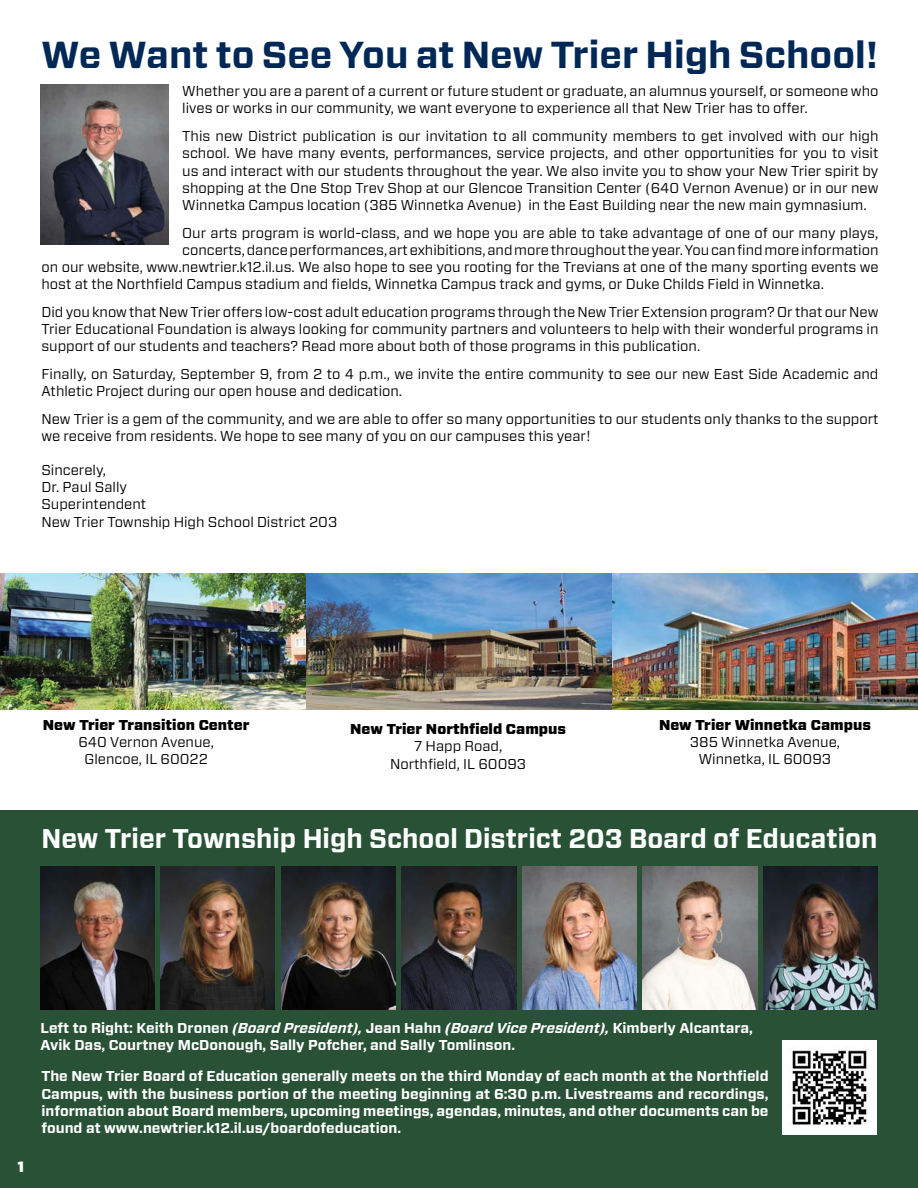
<style>
.page{position:relative;width:918px;height:1188px;background:#fff}
.page>*{position:absolute;margin:0;border:0;box-sizing:border-box;transform-origin:0 0}
.t1{font:700 37.5px "Vitesse Sans";color:#002856}
.t2{font:700 27px "Vitesse Sans";color:#fff}
.t3{font:900 15px "Vitesse Sans";color:#fff}
.t4{font:14.25px/17.1px "Vitesse Sans";color:#000}
.t5{font:700 14.25px/17.1px "Vitesse Sans";color:#fff}
.t6{font:900 14.25px "Vitesse Sans";color:#000}
.s1{font-style:italic}
</style>
<div class="page">
<div style="left:0;top:811px;width:918px;height:377px;background:#285136"></div>
<img style="left:41px;top:84px;width:128px;height:160px">
<img style="left:306px;top:573px;width:306px;height:137px">
<img style="left:612px;top:573px;width:306px;height:137px">
<img style="left:0;top:573px;width:306px;height:137px">
<img style="left:281px;top:866px;width:114px;height:143px">
<img style="left:402px;top:866px;width:114px;height:143px">
<img style="left:41px;top:866px;width:114px;height:143px">
<img style="left:160px;top:866px;width:115px;height:143px">
<img style="left:763px;top:866px;width:115px;height:143px">
<img style="left:522px;top:866px;width:115px;height:143px">
<img style="left:643px;top:866px;width:115px;height:143px">
<img style="left:782px;top:1040px;width:94px;height:94px">
<h1 class="t1" style="left:41px;top:30px;width:838px">We Want to See You at New Trier High School!</h1>
<p class="t4" style="left:182px;top:83px;width:698px">Whether you are a parent of a current or future student or graduate, an alumnus yourself, or someone who lives or works in our community, we want everyone to experience all that New Trier has to offer.</p>
<p class="t4" style="left:182px;top:128px;width:698px;text-align:justify">This new District publication is our invitation to all community members to get involved with our high school. We have many events, performances, service projects, and other opportunities for you to visit us and interact with our students throughout the year. We also invite you to show your New Trier spirit by shopping at the One Stop Trev Shop at our Glencoe Transition Center (640 Vernon Avenue) or in our new Winnetka Campus location (385 Winnetka Avenue) in the East Building near the new main gymnasium.</p>
<p class="t4" style="left:182px;top:224px;width:698px">Our arts program is world-class, and we hope you are able to take advantage of one of our many plays,</p>
<p class="t4" style="left:182px;top:241px;width:698px">concerts, dance performances, art exhibitions, and more throughout the year. You can find more information</p>
<p class="t4" style="left:41px;top:258px;width:839px">on our website, www.newtrier.k12.il.us. We also hope to see you rooting for the Trevians at one of the many sporting events we</p>
<p class="t4" style="left:41px;top:275px;width:784px">host at the Northfield Campus stadium and fields, Winnetka Campus track and gyms, or Duke Childs Field in Winnetka.</p>
<p class="t4" style="left:41px;top:303px;width:839px;text-align:justify">Did you know that New Trier offers low-cost adult education programs through the New Trier Extension program? Or that our New Trier Educational Foundation is always looking for community partners and volunteers to help with their wonderful programs in support of our students and teachers? Read more about both of those programs in this publication.</p>
<p class="t4" style="left:41px;top:365px;width:839px">Finally, on Saturday, September 9, from 2 to 4 p.m., we invite the entire community to see our new East Side Academic and<br>Athletic Project during our open house and dedication.</p>
<p class="t4" style="left:41px;top:410px;width:839px">New Trier is a gem of the community, and we are able to offer so many opportunities to our students only thanks to the support we receive from residents. We hope to see many of you on our campuses this year!</p>
<p class="t4" style="left:41px;top:462px;width:297px">Sincerely,<br>Dr. Paul Sally<br>Superintendent<br>New Trier Township High School District 203</p>
<p class="t6" style="left:43px;top:715px;width:208px">New Trier Transition Center</p>
<p class="t4" style="left:78px;top:733px;width:137px;text-align:center">640 Vernon Avenue,<br>Glencoe, IL 60022</p>
<p class="t6" style="left:350px;top:720px;width:217px">New Trier Northfield Campus</p>
<p class="t4" style="left:390px;top:738px;width:138px;text-align:center">7 Happ Road,<br>Northfield, IL 60093</p>
<p class="t6" style="left:659px;top:715px;width:213px">New Trier Winnetka Campus</p>
<p class="t4" style="left:690px;top:733px;width:152px;text-align:center">385 Winnetka Avenue,<br>Winnetka, IL 60093</p>
<h2 class="t2" style="left:41px;top:820px;width:838px">New Trier Township High School District 203 Board of Education</h2>
<p class="t3" style="left:17px;top:1156px;width:8px">1</p>
<p class="t5" style="left:40px;top:1019px;width:714px">Left to Right: Keith Dronen <span class="s1">(Board President),</span> Jean Hahn <span class="s1">(Board Vice President),</span> Kimberly Alcantara,<br>Avik Das, Courtney McDonough, Sally Pofcher, and Sally Tomlinson.</p>
<p class="t5" style="left:41px;top:1068px;width:729px;text-align:justify">The New Trier Board of Education generally meets on the third Monday of each month at the Northfield Campus, with the business portion of the meeting beginning at 6:30 p.m. Livestreams and recordings, information about Board members, upcoming meetings, agendas, minutes, and other documents can be found at www.newtrier.k12.il.us/boardofeducation.</p>
</div>
